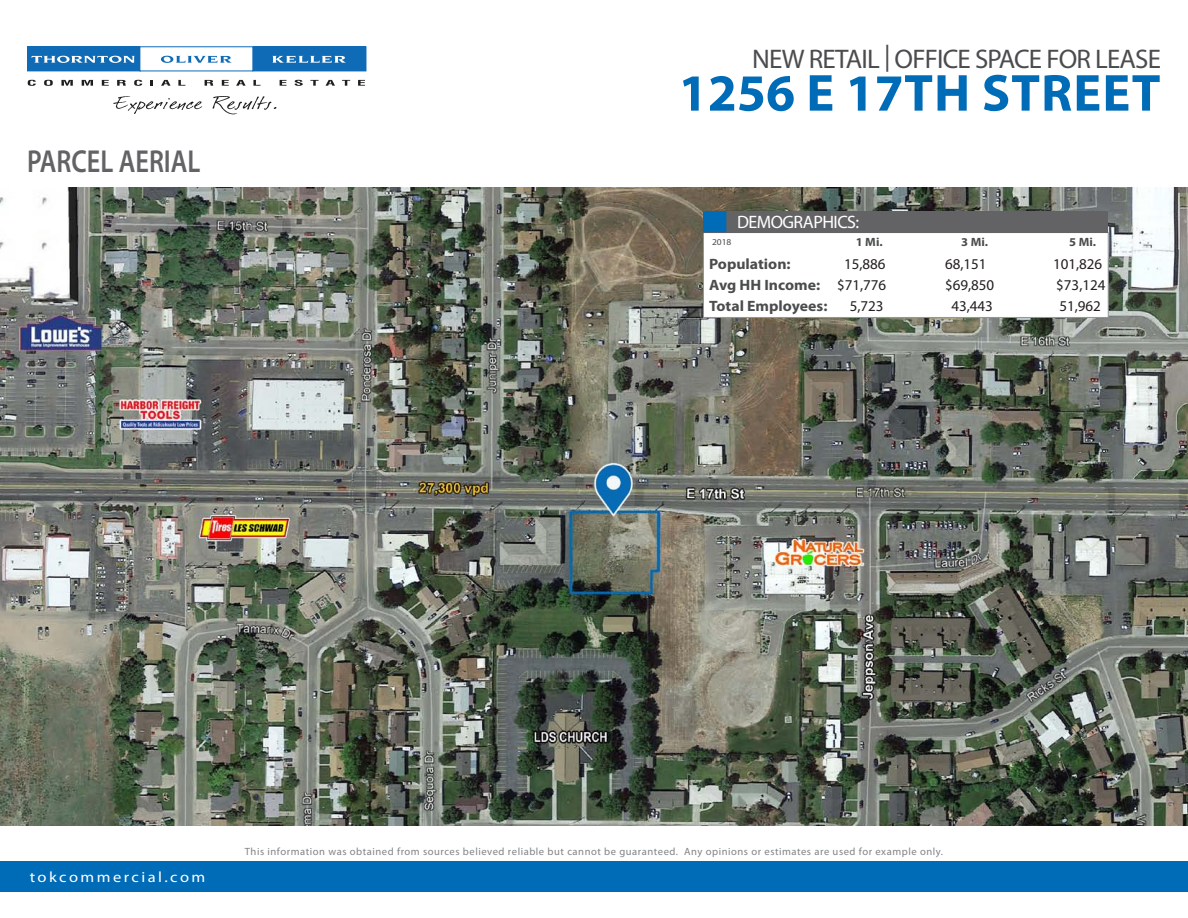
<style>
.page{position:relative;width:1188px;height:918px;background:#fff}
.page>*{position:absolute;margin:0;border:0;box-sizing:border-box;transform-origin:0 0}
.t1{font:700 52.5px "Myriad Pro";letter-spacing:.01em;color:#006cb7}
.t2{font:600 31.8px "Myriad Pro";color:#636366;scale:.82 1}
.t3{font:27px "Myriad Pro";letter-spacing:-.03em;color:#4b4c4d}
.t4{font:18px "Myriad Pro";letter-spacing:-.03em;color:#fff}
.t5{font:15px "Myriad Pro";color:#231f20}
.t6{font:700 15px/21px "Myriad Pro";color:#4b4c4d;scale:1.05 1}
.t7{font:14.85px "Myriad Pro";letter-spacing:.15em;color:#fff;scale:1.11 1}
.t8{font:700 12px "Myriad Pro";color:#4b4c4d;scale:1.05 1}
.t9{font:10.5px "Myriad Pro";letter-spacing:.05em;color:#808285}
.t10{font:9px "Myriad Pro";color:#4b4c4d;scale:1.05 1}
</style>
<div class="page">
<div style="left:0;top:861px;width:1188px;height:30px;background:#006bb6"></div>
<svg style="left:28px;top:80px;width:8px;height:6px"></svg>
<svg style="left:44px;top:80px;width:9px;height:6px"></svg>
<svg style="left:61px;top:80px;width:12px;height:6px"></svg>
<svg style="left:82px;top:80px;width:11px;height:6px"></svg>
<svg style="left:102px;top:80px;width:7px;height:6px"></svg>
<svg style="left:117px;top:80px;width:9px;height:6px"></svg>
<svg style="left:134px;top:80px;width:8px;height:6px"></svg>
<svg style="left:151px;top:80px;width:2px;height:6px"></svg>
<svg style="left:161px;top:80px;width:10px;height:6px"></svg>
<svg style="left:178px;top:80px;width:7px;height:6px"></svg>
<svg style="left:205px;top:80px;width:8px;height:6px"></svg>
<svg style="left:222px;top:80px;width:7px;height:6px"></svg>
<svg style="left:236px;top:80px;width:10px;height:6px"></svg>
<svg style="left:253px;top:80px;width:7px;height:6px"></svg>
<svg style="left:280px;top:80px;width:7px;height:6px"></svg>
<svg style="left:295px;top:80px;width:8px;height:6px"></svg>
<svg style="left:310px;top:80px;width:9px;height:6px"></svg>
<svg style="left:326px;top:80px;width:9px;height:6px"></svg>
<svg style="left:342px;top:80px;width:8px;height:6px"></svg>
<svg style="left:358px;top:80px;width:7px;height:6px"></svg>
<div style="left:27px;top:47px;width:113px;height:24px;background:#106bb6"></div>
<div style="left:253px;top:47px;width:113px;height:24px;background:#106bb6"></div>
<svg style="left:32px;top:56px;width:103px;height:7px"></svg>
<svg style="left:161px;top:56px;width:71px;height:7px"></svg>
<svg style="left:272px;top:56px;width:74px;height:7px"></svg>
<svg style="left:113px;top:96px;width:89px;height:18px"></svg>
<svg style="left:213px;top:96px;width:63px;height:18px"></svg>
<img style="left:0;top:187px;width:1188px;height:638px">
<div style="left:703px;top:232px;width:406px;height:86px;background:#fff;border:1px solid #939598"></div>
<div style="left:703px;top:211px;width:405px;height:21px;background:#636366"></div>
<div style="left:703px;top:211px;width:23px;height:21px;background:#006cb7;border:2px solid #006cb7"></div>
<img style="left:581px;top:450px;width:62px;height:73px">
<h2 class="t2" style="left:27px;top:141px;width:213px">PARCEL AERIAL</h2>
<h3 class="t3" style="left:752px;top:43px;width:410px">NEW RETAIL | OFFICE SPACE FOR LEASE</h3>
<h1 class="t1" style="left:679px;top:59px;width:483px">1256 E 17th Street</h1>
<h3 class="t4" style="left:737px;top:211px;width:124px">demographics:</h3>
<p class="t10" style="left:712px;top:236px;width:20px">2018</p>
<p class="t8" style="left:856px;top:234px;width:27px">1 Mi.</p>
<p class="t8" style="left:961px;top:234px;width:27px">3 Mi.</p>
<p class="t8" style="left:1069px;top:234px;width:27px">5 Mi.</p>
<h3 class="t5" style="left:844px;top:255px;width:43px">15,886</h3>
<h3 class="t5" style="left:945px;top:255px;width:43px">68,151</h3>
<h3 class="t5" style="left:1053px;top:255px;width:51px">101,826</h3>
<h3 class="t5" style="left:837px;top:276px;width:51px">$71,776</h3>
<h3 class="t5" style="left:945px;top:276px;width:51px">$69,850</h3>
<h3 class="t5" style="left:1056px;top:276px;width:51px">$73,124</h3>
<h3 class="t5" style="left:850px;top:297px;width:35px">5,723</h3>
<h3 class="t5" style="left:951px;top:297px;width:43px">43,443</h3>
<h3 class="t5" style="left:1059px;top:297px;width:43px">51,962</h3>
<h3 class="t6" style="left:709px;top:253px;width:114px">Population:<br>Avg HH Income:<br>Total Employees:</h3>
<h3 class="t7" style="left:30px;top:867px;width:160px">tokcommercial.com</h3>
<p class="t9" style="left:245px;top:845px;width:700px">This information was obtained from sources believed reliable but cannot be guaranteed. Any opinions or estimates are used for example only.</p>
</div>
